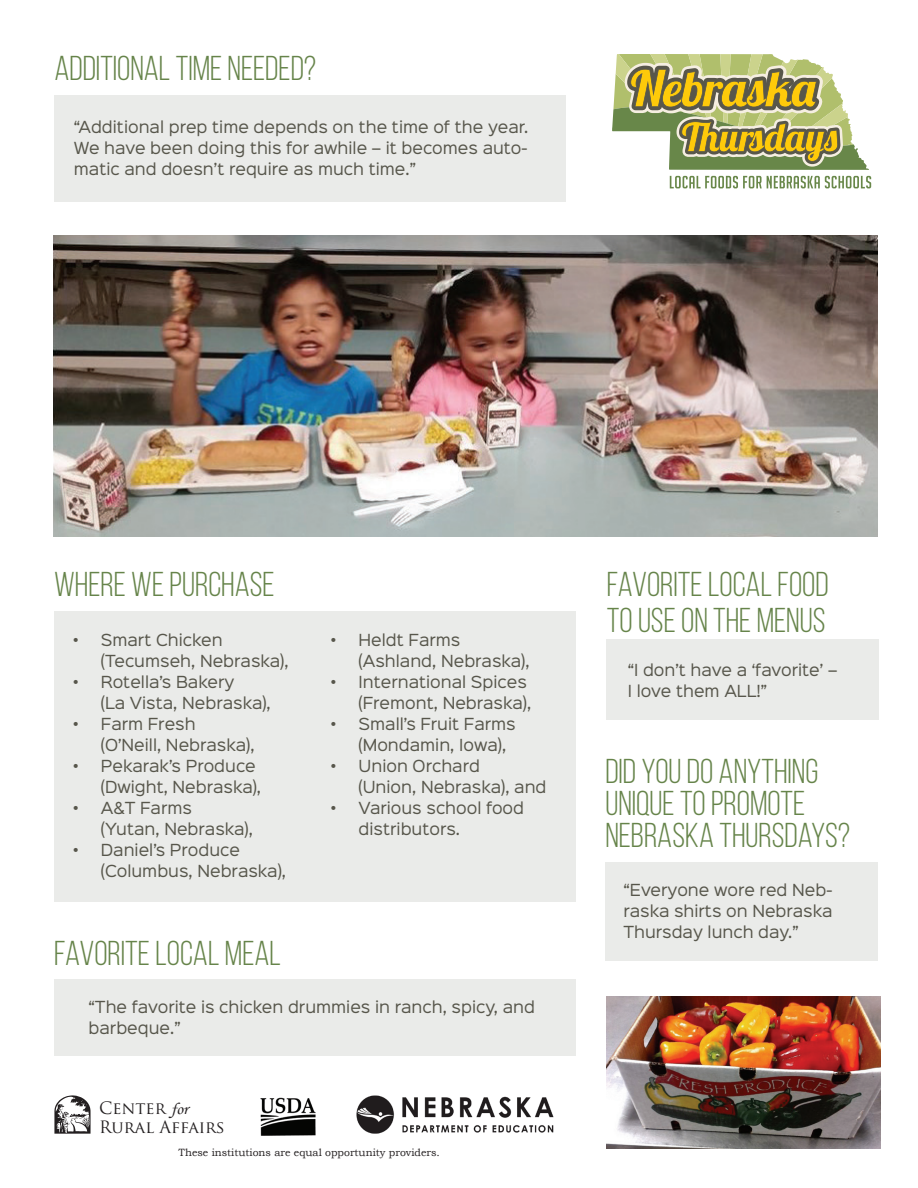
<style>
.page{position:relative;width:918px;height:1188px;background:#fff}
.page>*{position:absolute;margin:0;border:0;box-sizing:border-box;transform-origin:0 0}
.t1{font:34.5px/32.4px "Bebas Neue";color:#66844a}
.t2{font:16.65px/20px "Trajan Pro";color:#231f20}
.t3{font:15px/21px "Sinkin Sans 400";color:#57564b}
.t4{font:10.5px "Bookman Old Style";color:#231f20}
.s1{font-family:"Monotype Corsiva"}
</style>
<div class="page">
<svg style="left:612px;top:54px;width:259px;height:134px"></svg>
<div style="left:54px;top:611px;width:522px;height:291px;background:#eaebe9"></div>
<img style="left:356px;top:1095px;width:198px;height:39px">
<svg style="left:54px;top:1095px;width:37px;height:39px"></svg>
<img style="left:260px;top:1097px;width:56px;height:39px">
<img style="left:53px;top:236px;width:825px;height:300px">
<div style="left:54px;top:95px;width:512px;height:107px;background:#eaebe9"></div>
<img style="left:607px;top:996px;width:273px;height:152px">
<div style="left:54px;top:980px;width:522px;height:76px;background:#eaebe9"></div>
<div style="left:605px;top:862px;width:273px;height:99px;background:#eaebe9"></div>
<div style="left:607px;top:640px;width:272px;height:80px;background:#eaebe9"></div>
<h1 class="t1" style="left:54px;top:52px;width:264px">ADDITIONAL TIME NEEDED?</h1>
<p class="t3" style="left:74px;top:116px;width:456px;text-align:justify">“Additional prep time depends on the time of the year.<br>We have been doing this for awhile – it becomes auto&shy;matic and doesn’t require as much time.”</p>
<h1 class="t1" style="left:54px;top:568px;width:222px">WHERE WE PURCHASE</h1>
<p class="t3" style="left:101px;top:628px;width:189px;text-indent:-27px">• Smart Chicken (Tecumseh, Nebraska),</p>
<p class="t3" style="left:101px;top:670px;width:171px;text-indent:-27px">• Rotella’s Bakery<br>(La Vista, Nebraska),</p>
<p class="t3" style="left:101px;top:712px;width:155px;text-indent:-27px">• Farm Fresh (O’Neill, Nebraska),</p>
<p class="t3" style="left:101px;top:754px;width:162px;text-indent:-27px">• Pekarak’s Produce (Dwight, Nebraska),</p>
<p class="t3" style="left:101px;top:796px;width:154px;text-indent:-27px">• A&amp;T Farms (Yutan, Nebraska),</p>
<p class="t3" style="left:101px;top:838px;width:187px;text-indent:-27px">• Daniel’s Produce (Columbus, Nebraska),</p>
<p class="t3" style="left:359px;top:628px;width:173px;text-indent:-27px">• Heldt Farms (Ashland, Nebraska),</p>
<p class="t3" style="left:332px;top:670px;width:201px;text-align:right">• International Spices (Fremont, Nebraska),</p>
<p class="t3" style="left:359px;top:712px;width:159px;text-indent:-27px">• Small’s Fruit Farms (Mondamin, Iowa),</p>
<p class="t3" style="left:359px;top:754px;width:189px;text-indent:-27px">• Union Orchard<br>(Union, Nebraska), and</p>
<p class="t3" style="left:359px;top:796px;width:167px;text-indent:-27px">• Various school food distributors.</p>
<h1 class="t1" style="left:54px;top:936px;width:228px">FAVORITE LOCAL MEAL</h1>
<p class="t3" style="left:89px;top:996px;width:448px">“The favorite is chicken drummies in ranch, spicy, and barbeque.”</p>
<p class="t2" style="left:99px;top:1097px;width:127px">Center <span class="s1">for<br></span>Rural Affairs</p>
<p class="t4" style="left:179px;top:1146px;width:263px">These institutions are equal opportunity providers.</p>
<h1 class="t1" style="left:607px;top:567px;width:223px;line-height:35.4px">FAVORITE LOCAL FOOD<br>TO USE ON THE MENUS</h1>
<p class="t3" style="left:628px;top:659px;width:211px">“I don’t have a ‘favorite’ –<br>I love them ALL!”</p>
<h1 class="t1" style="left:605px;top:754px;width:247px">DID YOU DO ANYTHING<br>UNIQUE TO PROMOTE<br>NEBRASKA THURSDAYS?</h1>
<p class="t3" style="left:623px;top:878px;width:211px;text-align:justify">“Everyone wore red Neb&shy;raska shirts on Nebraska Thursday lunch day.”</p>
</div>
